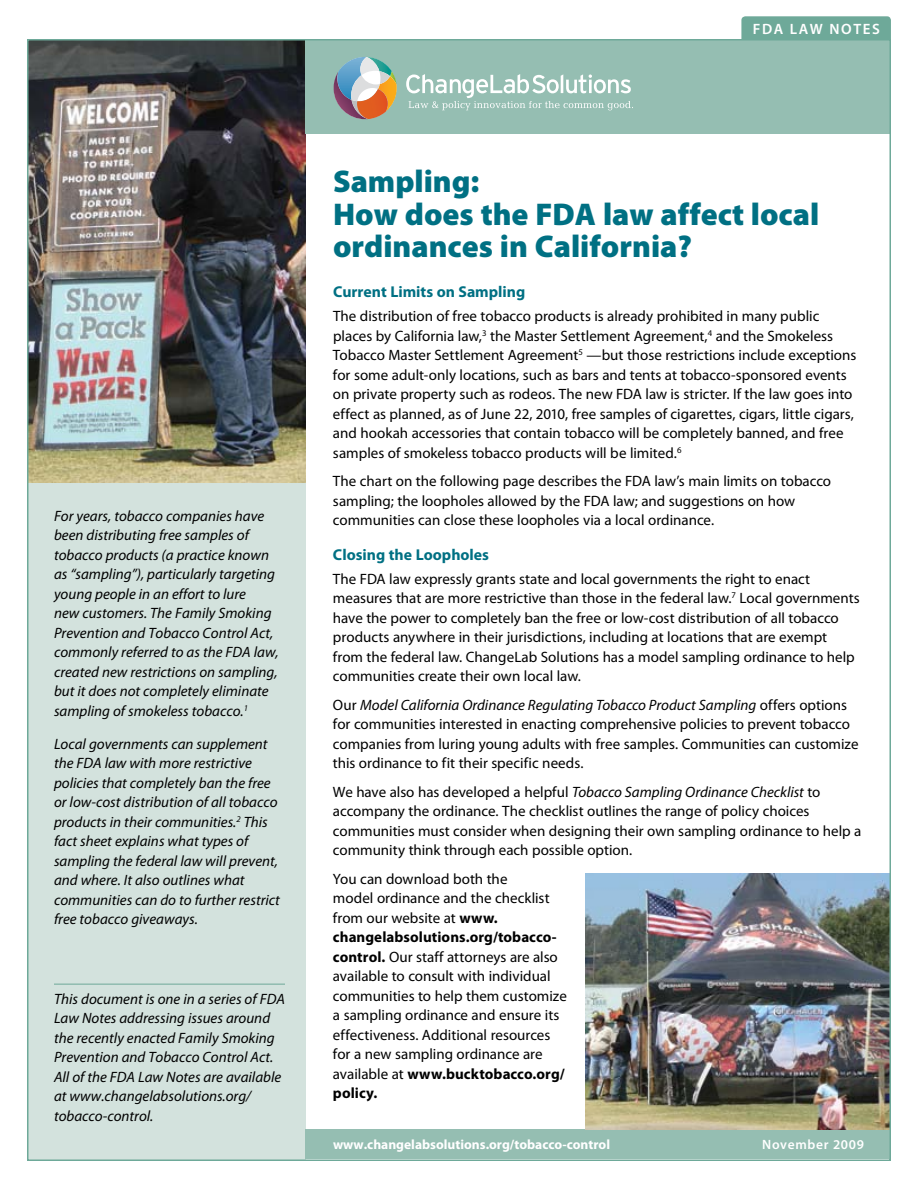
<style>
.page{position:relative;width:918px;height:1188px;background:#fff}
.page>*{position:absolute;margin:0;border:0;box-sizing:border-box;transform-origin:0 0}
.head{font:900 31.5px/31.5px "Myriad Pro";color:#007083}
.subhead_smaller{font:700 15.75px "Myriad Pro";color:#007083}
.TEXT{font:15px/19.5px "Myriad Pro";color:#000}
.subhead_smaller-2{font:italic 15px/19.5px "Myriad Pro";color:#000}
.TEXT-2{font:italic 15px/19.5px "Myriad Pro";color:#000}
.date{font:600 15px "Myriad Pro";letter-spacing:.105em;color:#fff}
.t1{font:700 13.5px "Myriad Pro";color:#fff}
.t2{font:600 13.5px "Myriad Pro";letter-spacing:.05em;color:#fff}
.s1{font-style:italic}
.s2{font-weight:700}
</style>
<div class="page">
<div style="left:28px;top:39px;width:278px;height:1121px;background:#d3e2dd"></div>
<div style="left:741px;top:16px;width:150px;height:23px;background:#6ea999"></div>
<div style="left:306px;top:1130px;width:584px;height:30px;background:#95beb2"></div>
<img style="left:30px;top:42px;width:276px;height:441px">
<div style="left:306px;top:40px;width:584px;height:94px;background:#95beb2"></div>
<hr style="left:54px;top:984px;width:231px;height:1px;background:#6ea999">
<img style="left:586px;top:873px;width:302px;height:256px">
<svg style="left:334px;top:57px;width:63px;height:62px"></svg>
<svg style="left:406px;top:74px;width:227px;height:36px"></svg>
<p class="date" style="left:753px;top:19px;width:129px">FDA LAW NOTES</p>
<p class="subhead_smaller-2" style="left:54px;top:506px;width:226px">For years, tobacco companies have been distributing free samples of tobacco products (a practice known as “sampling”), particularly targeting young people in an effort to lure<br>new customers. The Family Smoking Prevention and Tobacco Control Act, commonly referred to as the FDA law, created new restrictions on sampling, but it does not completely eliminate sampling of smokeless tobacco.<sup>1</sup></p>
<p class="subhead_smaller-2" style="left:54px;top:734px;width:227px">Local governments can supplement the FDA law with more restrictive policies that completely ban the free or low-cost distribution of all tobacco products in their communities.<sup>2</sup> This fact sheet explains what types of sampling the federal law will prevent, and where. It also outlines what communities can do to further restrict free tobacco giveaways.</p>
<p class="TEXT-2" style="left:54px;top:989px;width:232px">This document is one in a series of FDA Law Notes addressing issues around the recently enacted Family Smoking Prevention and Tobacco Control Act.<br>All of the FDA Law Notes are available at www.changelabsolutions.org/ tobacco-control.</p>
<p class="head" style="left:333px;top:166px;width:148px">Sampling:</p>
<p class="head" style="left:333px;top:199px;width:488px">How does the FDA law affect local ordinances in California?</p>
<p class="subhead_smaller" style="left:333px;top:282px;width:194px">Current Limits on Sampling</p>
<p class="TEXT" style="left:333px;top:306px;width:525px">The distribution of free tobacco products is already prohibited in many public places by California law,<sup>3</sup> the Master Settlement Agreement,<sup>4</sup> and the Smokeless Tobacco Master Settlement Agreement<sup>5</sup> —but those restrictions include exceptions for some adult-only locations, such as bars and tents at tobacco-sponsored events on private property such as rodeos. The new FDA law is stricter. If the law goes into effect as planned, as of June 22, 2010, free samples of cigarettes, cigars, little cigars, and hookah accessories that contain tobacco will be completely banned, and free samples of smokeless tobacco products will be limited.<sup>6</sup></p>
<p class="TEXT" style="left:333px;top:471px;width:500px">The chart on the following page describes the FDA law’s main limits on tobacco sampling; the loopholes allowed by the FDA law; and suggestions on how communities can close these loopholes via a local ordinance.</p>
<p class="subhead_smaller" style="left:333px;top:544px;width:158px">Closing the Loopholes</p>
<p class="TEXT" style="left:333px;top:569px;width:528px">The FDA law expressly grants state and local governments the right to enact measures that are more restrictive than those in the federal law.<sup>7</sup> Local governments have the power to completely ban the free or low-cost distribution of all tobacco products anywhere in their jurisdictions, including at locations that are exempt from the federal law. ChangeLab Solutions has a model sampling ordinance to help communities create their own local law.</p>
<p class="TEXT" style="left:333px;top:695px;width:527px">Our <span class="s1">Model California Ordinance Regulating Tobacco Product Sampling</span> offers options for communities interested in enacting comprehensive policies to prevent tobacco companies from luring young adults with free samples. Communities can customize this ordinance to fit their specific needs.</p>
<p class="TEXT" style="left:333px;top:782px;width:530px">We have also has developed a helpful <span class="s1">Tobacco Sampling Ordinance Checklist</span> to accompany the ordinance. The checklist outlines the range of policy choices communities must consider when designing their own sampling ordinance to help a community think through each possible option.</p>
<p class="TEXT" style="left:333px;top:869px;width:235px">You can download both the<br>model ordinance and the checklist from our website at <span class="s2">www. changelabsolutions.org/tobacco&shy;control.</span> Our staff attorneys are also available to consult with individual communities to help them customize a sampling ordinance and ensure its effectiveness. Additional resources for a new sampling ordinance are available at <span class="s2">www.bucktobacco.org/ policy.</span></p>
<p class="t1" style="left:333px;top:1135px;width:279px">www.changelabsolutions.org/tobacco-control</p>
<p class="t2" style="left:762px;top:1136px;width:103px">November 2009</p>
</div>
